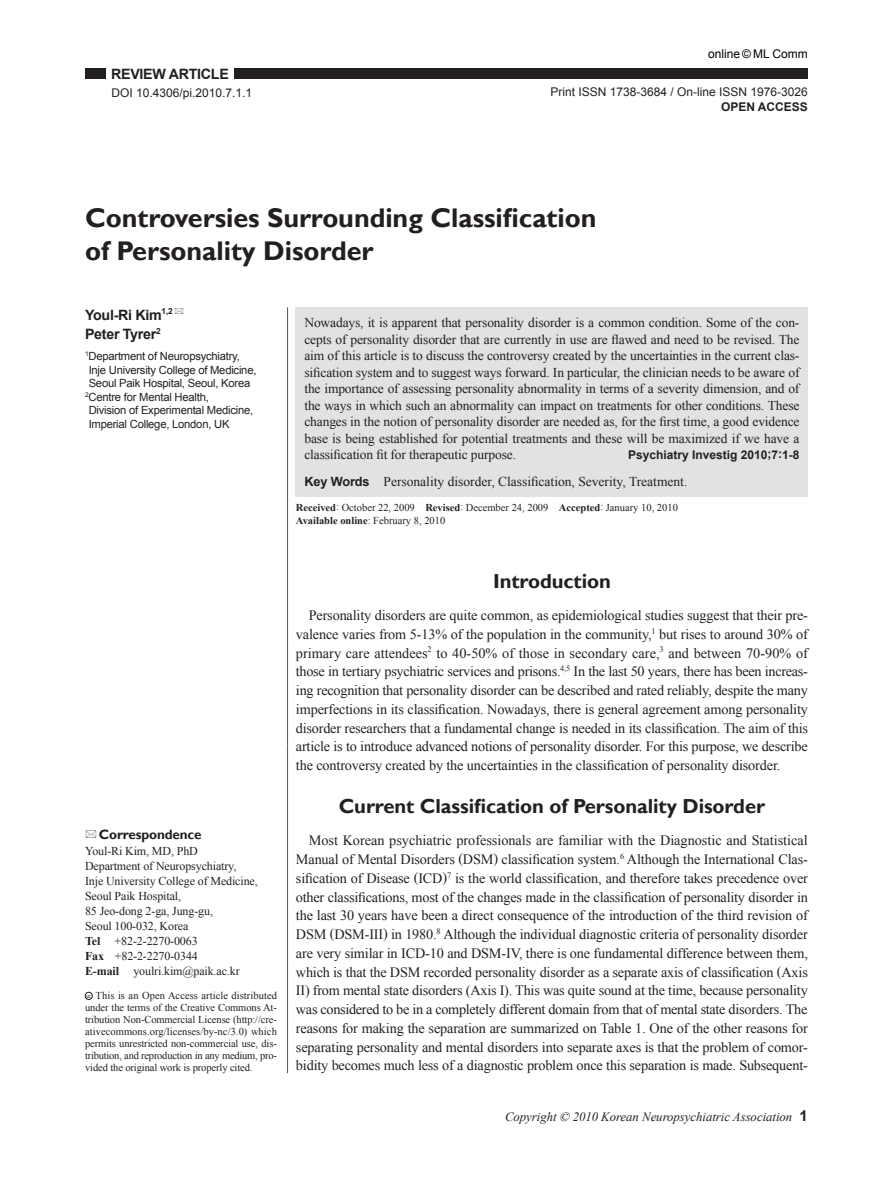
<style>
.page{position:relative;width:893px;height:1191px;background:#fff}
.page>*{position:absolute;margin:0;border:0;box-sizing:border-box;transform-origin:0 0}
.t1{font:700 27px/33px "Gill Sans";color:#231f20}
.t2{font:700 20.25px "Gill Sans";letter-spacing:-.005em;color:#231f20}
.t3{font:14.25px/18.8px "Times New Roman";letter-spacing:-.01em;color:#231f20;text-align:justify}
.t4{font:700 14.25px/19.5px "Arial";letter-spacing:-.02em;color:#231f20}
.t5{font:13.5px/16.5px "Times New Roman";color:#231f20;text-align:justify}
.t6{font:700 13.5px "Gill Sans";letter-spacing:-.01em;color:#231f20}
.t7{font:italic 12.75px "Times New Roman";color:#231f20}
.t8{font:12px/15px "Times New Roman";letter-spacing:-.01em;color:#231f20}
.t9{font:12px "Arial";color:#231f20}
.t10{font:700 12px "Arial";color:#231f20}
.t11{font:12px "Arial";color:#000}
.t12{font:11.25px "Arial";letter-spacing:-.02em;color:#231f20}
.t13{font:10.5px/12px "Times New Roman";letter-spacing:-.01em;color:#231f20}
.s1{font-size:7.5px;color:#fff}
.s2{font-weight:700}
.s3{font-family:"Arial";font-weight:700;font-size:12.75px}
.s4{font-family:"Arial";font-weight:700;font-size:12.75px;color:#e1e2e4}
.s5{font-family:"Arial";font-weight:700;font-style:normal;font-size:15px}
</style>
<div class="page">
<div style="left:296px;top:307px;width:512px;height:190px;background:#e1e2e4"></div>
<hr style="left:287px;top:307px;width:1px;height:437px;background:#57585a">
<hr style="left:287px;top:744px;width:1px;height:329px;background:#57585a">
<div style="left:85px;top:992px;width:7px;height:7px;border:1px solid #231f20;border-radius:50%"></div>
<div style="left:85px;top:68px;width:723px;height:10px;background:#231f20"></div>
<div style="left:106px;top:66px;width:128px;height:13px;background:#fff"></div>
<p class="t4" style="left:106px;top:64px;width:129px"><span class="s1">E</span>REVIEW ARTICLE<span class="s1">E</span></p>
<p class="t9" style="left:111px;top:85px;width:142px">DOI 10.4306/pi.2010.7.1.1</p>
<p class="t11" style="left:708px;top:47px;width:101px">online © ML Comm</p>
<p class="t9" style="left:550px;top:84px;width:259px">Print ISSN 1738-3684 / On-line ISSN 1976-3026</p>
<p class="t10" style="left:721px;top:99px;width:88px">OPEN ACCESS</p>
<h1 class="t1" style="left:85px;top:202px;width:513px">Controversies Surrounding Classification of Personality Disorder</h1>
<p class="t4" style="left:85px;top:305px;width:89px">Youl-Ri Kim<sup>1,2<br></sup>Peter Tyrer<sup>2</sup></p>
<p class="t12" style="left:85px;top:349px;width:156px"><sup>1</sup>Department of Neuropsychiatry,</p>
<p class="t12" style="left:89px;top:362px;width:169px">Inje University College of Medicine,</p>
<p class="t12" style="left:89px;top:376px;width:163px">Seoul Paik Hospital, Seoul, Korea</p>
<p class="t12" style="left:85px;top:389px;width:125px"><sup>2</sup>Centre for Mental Health,</p>
<p class="t12" style="left:89px;top:403px;width:166px">Division of Experimental Medicine,</p>
<p class="t12" style="left:89px;top:416px;width:142px">Imperial College, London, UK</p>
<p class="t6" style="left:99px;top:826px;width:104px">Correspondence</p>
<p class="t8" style="left:85px;top:843px;width:174px">Youl-Ri Kim, MD, PhD<br>Department of Neuropsychiatry,<br>Inje University College of Medicine,<br>Seoul Paik Hospital,<br>85 Jeo-dong 2-ga, Jung-gu,<br>Seoul 100-032, Korea<br><span class="s2">Tel</span> +82-2-2270-0063<br><span class="s2">Fax</span> +82-2-2270-0344<br><span class="s2">E-mail</span> youlri.kim@paik.ac.kr</p>
<p class="t13" style="left:85px;top:989px;width:193px;text-align:justify"><sup>cc</sup> This is an Open Access article distributed under the terms of the Creative Commons At&shy;tribution Non-Commercial License (http://cre&shy;ativecommons.org/licenses/by-nc/3.0) which permits unrestricted non-commercial use, dis&shy;tribution, and reproduction in any medium, pro&shy;vided the original work is properly cited.</p>
<p class="t5" style="left:304px;top:314px;width:497px">Nowadays, it is apparent that personality disorder is a common condition. Some of the con&shy;cepts of personality disorder that are currently in use are flawed and need to be revised. The aim of this article is to discuss the controversy created by the uncertainties in the current clas&shy;sification system and to suggest ways forward. In particular, the clinician needs to be aware of the importance of assessing personality abnormality in terms of a severity dimension, and of the ways in which such an abnormality can impact on treatments for other conditions. These changes in the notion of personality disorder are needed as, for the first time, a good evidence base is being established for potential treatments and these will be maximized if we have a classification fit for therapeutic purpose.</p>
<p class="t10" style="left:628px;top:447px;width:173px">Psychiatry Investig 2010;7:1-8</p>
<p class="t5" style="left:304px;top:473px;width:384px"><span class="s3">Key Words</span><span class="s4">aa</span>Personality disorder, Classification, Severity, Treatment.</p>
<p class="t13" style="left:296px;top:500px;width:384px;line-height:13.5px"><span class="s2">Received</span>: October 22, 2009 <span class="s2">Revised</span>: December 24, 2009 <span class="s2">Accepted</span>: January 10, 2010<br><span class="s2">Available online</span>: February 8, 2010</p>
<h2 class="t2" style="left:493px;top:569px;width:119px">Introduction</h2>
<p class="t3" style="left:296px;top:606px;width:514px;text-indent:13px">Personality disorders are quite common, as epidemiological studies suggest that their pre&shy;valence varies from 5-13% of the population in the community,<sup>1</sup> but rises to around 30% of primary care attendees<sup>2</sup> to 40-50% of those in secondary care,<sup>3</sup> and between 70-90% of those in tertiary psychiatric services and prisons.<sup>4,5</sup> In the last 50 years, there has been increas&shy;ing recognition that personality disorder can be described and rated reliably, despite the many imperfections in its classification. Nowadays, there is general agreement among personality disorder researchers that a fundamental change is needed in its classification. The aim of this article is to introduce advanced notions of personality disorder. For this purpose, we describe the controversy created by the uncertainties in the classification of personality disorder.</p>
<h2 class="t2" style="left:339px;top:794px;width:428px">Current Classification of Personality Disorder</h2>
<p class="t3" style="left:296px;top:831px;width:513px;text-indent:13px">Most Korean psychiatric professionals are familiar with the Diagnostic and Statistical Manual of Mental Disorders (DSM) classification system.<sup>6</sup> Although the International Clas&shy;sification of Disease (ICD)<sup>7</sup> is the world classification, and therefore takes precedence over other classifications, most of the changes made in the classification of personality disorder in the last 30 years have been a direct consequence of the introduction of the third revision of DSM (DSM-III) in 1980.<sup>8</sup> Although the individual diagnostic criteria of personality disorder are very similar in ICD-10 and DSM-IV, there is one fundamental difference between them, which is that the DSM recorded personality disorder as a separate axis of classification (Axis II) from mental state disorders (Axis I). This was quite sound at the time, because personality was considered to be in a completely different domain from that of mental state disorders. The reasons for making the separation are summarized on Table 1. One of the other reasons for separating personality and mental disorders into separate axes is that the problem of comor&shy;bidity becomes much less of a diagnostic problem once this separation is made. Subsequent-</p>
<p class="t7" style="left:505px;top:1107px;width:304px">Copyright © 2010 Korean Neuropsychiatric Association <span class="s5">1</span></p>
</div>
